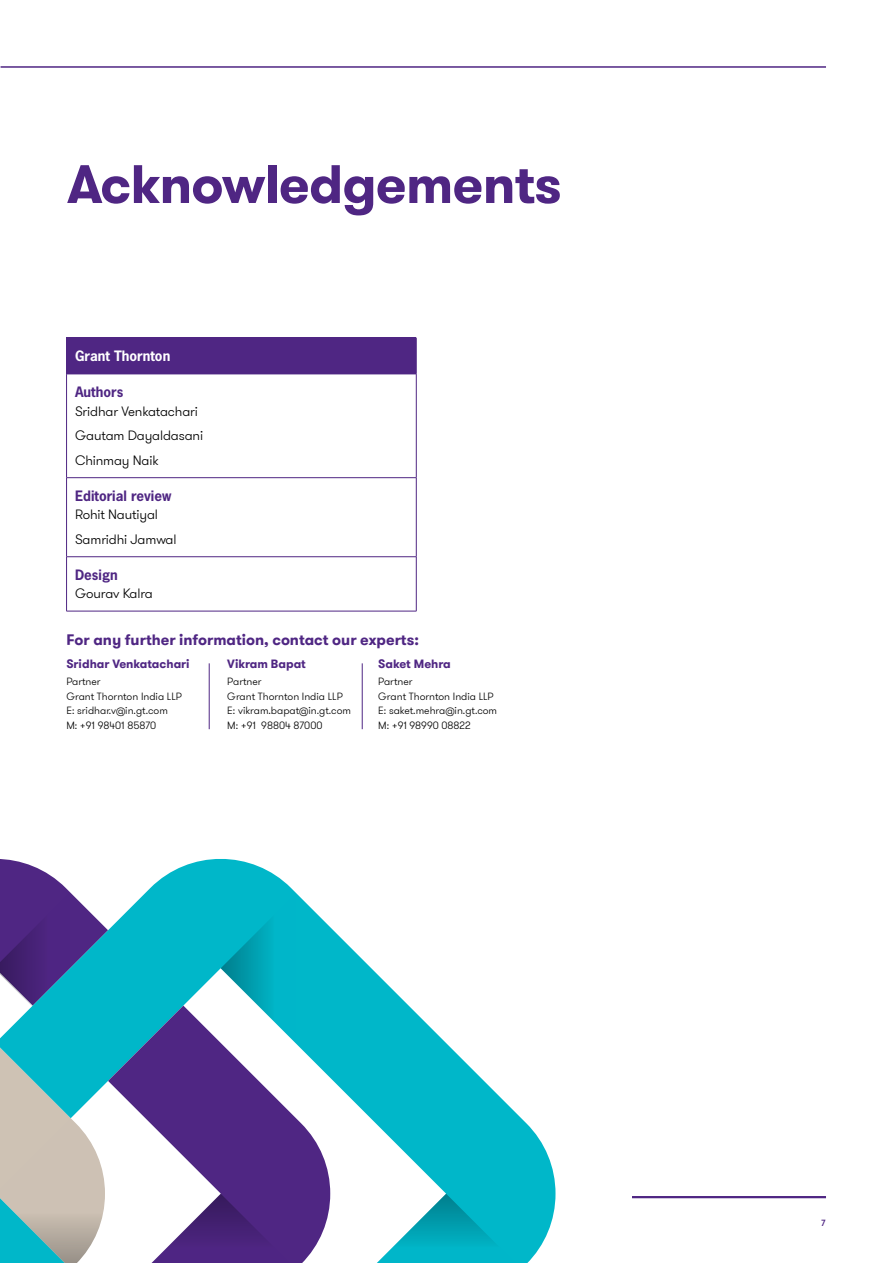
<style>
.page{position:relative;width:893px;height:1263px;background:#fff}
.page>*{position:absolute;margin:0;border:0;box-sizing:border-box;transform-origin:0 0}
.t1{font:700 54px "GT Walsheim Pro";letter-spacing:-.015em;color:#4f2683}
.t2{font:700 15px "GT Walsheim Pro";color:#4f2683}
.t3{font:300 13.5px/24.8px "GT Walsheim Pro";letter-spacing:-.01em;color:#000}
.t4{font:700 13.5px "News Gothic Std";color:#4f2683}
.t5{font:700 13.5px "News Gothic Std";color:#fff}
.t6{font:700 12px "GT Walsheim Pro";color:#4f2683}
.t7{font:300 10.5px/14.7px "GT Walsheim Pro";color:#000}
.t8{font:500 9px "GT Walsheim Pro";color:#4f2683}
</style>
<div class="page">
<hr style="left:632px;top:1196px;width:194px;height:2px;background:#4f2683">
<svg style="left:108px;top:859px;width:447px;height:404px"></svg>
<svg style="left:221px;top:893px;width:75px;height:112px;background:#14b5c5"></svg>
<svg style="left:371px;top:1194px;width:150px;height:69px"></svg>
<svg style="left:108px;top:1005px;width:222px;height:258px"></svg>
<svg style="left:145px;top:1194px;width:151px;height:69px"></svg>
<svg style="left:0;top:859px;width:108px;height:404px;background:#77a2b8"></svg>
<div style="left:67px;top:338px;width:349px;height:36px;background:#4f2683"></div>
<hr style="left:66px;top:338px;width:1px;height:36px;background:#4f2683">
<hr style="left:416px;top:338px;width:1px;height:36px;background:#4f2683">
<hr style="left:66px;top:374px;width:350px;height:1px;background:#4f2683">
<hr style="left:66px;top:374px;width:1px;height:103px;background:#4f2683">
<hr style="left:416px;top:374px;width:1px;height:103px;background:#4f2683">
<hr style="left:66px;top:477px;width:350px;height:1px;background:#4f2683">
<hr style="left:66px;top:478px;width:1px;height:78px;background:#4f2683">
<hr style="left:416px;top:478px;width:1px;height:78px;background:#4f2683">
<hr style="left:66px;top:556px;width:350px;height:1px;background:#4f2683">
<hr style="left:66px;top:557px;width:1px;height:54px;background:#4f2683">
<hr style="left:416px;top:557px;width:1px;height:54px;background:#4f2683">
<hr style="left:66px;top:611px;width:350px;height:1px;background:#4f2683">
<hr style="left:209px;top:663px;width:1px;height:66px;background:#4f2683">
<hr style="left:362px;top:663px;width:1px;height:66px;background:#4f2683">
<hr style="left:1px;top:66px;width:825px;height:2px;background:#4f2683">
<h1 class="t1" style="left:67px;top:149px;width:496px">Acknowledgements</h1>
<p class="t5" style="left:75px;top:347px;width:97px">Grant Thornton</p>
<p class="t4" style="left:75px;top:383px;width:50px">Authors</p>
<p class="t3" style="left:75px;top:399px;width:130px">Sridhar Venkatachari<br>Gautam Dayaldasani<br>Chinmay Naik</p>
<p class="t4" style="left:75px;top:487px;width:98px">Editorial review</p>
<p class="t3" style="left:75px;top:502px;width:103px">Rohit Nautiyal<br>Samridhi Jamwal</p>
<p class="t4" style="left:75px;top:566px;width:44px">Design</p>
<p class="t3" style="left:75px;top:582px;width:79px">Gourav Kalra</p>
<h2 class="t2" style="left:66px;top:630px;width:354px">For any further information, contact our experts:</h2>
<p class="t6" style="left:66px;top:656px;width:125px">Sridhar Venkatachari</p>
<p class="t7" style="left:66px;top:674px;width:117px">Partner<br>Grant Thornton India LLP<br>E: sridhar.v@in.gt.com<br>M: +91 98401 85870</p>
<p class="t6" style="left:227px;top:656px;width:80px">Vikram Bapat</p>
<p class="t7" style="left:227px;top:674px;width:125px">Partner<br>Grant Thornton India LLP<br>E: vikram.bapat@in.gt.com<br>M: +91 98804 87000</p>
<p class="t6" style="left:378px;top:656px;width:74px">Saket Mehra</p>
<p class="t7" style="left:378px;top:674px;width:120px">Partner<br>Grant Thornton India LLP<br>E: saket.mehra@in.gt.com<br>M: +91 98990 08822</p>
<p class="t8" style="left:821px;top:1217px;width:7px">7</p>
</div>
